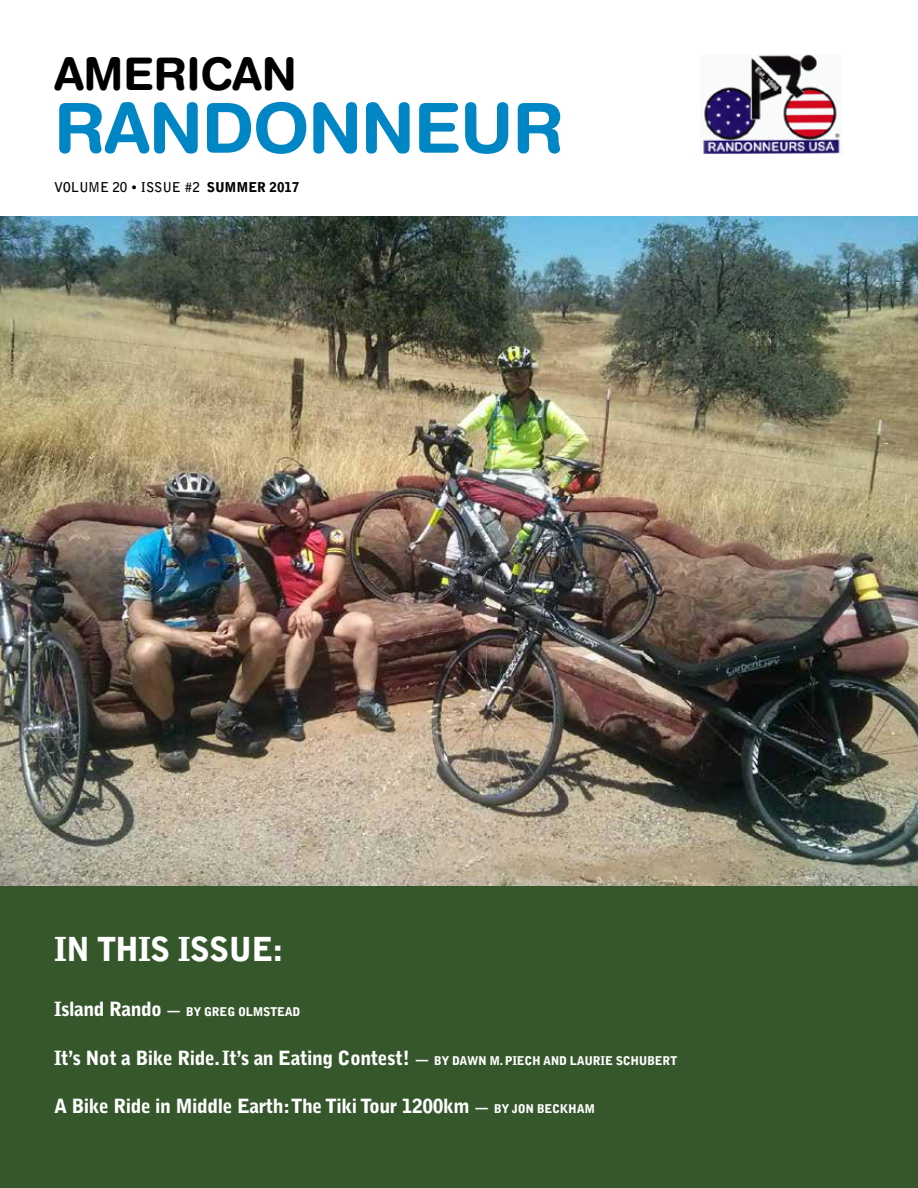
<style>
.page{position:relative;width:918px;height:1188px;background:#fff}
.page>*{position:absolute;margin:0;border:0;box-sizing:border-box;transform-origin:0 0}
.t1{font:700 69px "Helvetica Rounded";letter-spacing:-.015em;color:#0086c5}
.t2{font:700 45px "Helvetica Rounded";letter-spacing:-.01em;color:#000}
.t3{font:900 33px "Bell Gothic BT";letter-spacing:-.025em;color:#fff}
.t4{font:900 19.5px "Bell Gothic";letter-spacing:-.025em;color:#fff}
.t5{font:700 13.5px "Bell Gothic";letter-spacing:-.01em;color:#000}
.t6{font:900 12px "Bell Gothic";letter-spacing:-.025em;color:#fff}
.s1{font-weight:900}
.s2{font-size:19.5px}
.s3{font-size:16.5px}
.s4{font-size:12px}
</style>
<div class="page">
<img style="left:703px;top:54px;width:139px;height:100px">
<div style="left:0;top:886px;width:918px;height:302px;background:#36572c"></div>
<img style="left:0;top:216px;width:918px;height:670px">
<h2 class="t2" style="left:54px;top:46px;width:244px">AMERICAN</h2>
<h1 class="t1" style="left:54px;top:86px;width:511px">RANDONNEUR</h1>
<p class="t5" style="left:54px;top:179px;width:247px">VOLUME 20 • ISSUE #2 <span class="s1">SUMMER 2017</span></p>
<h3 class="t3" style="left:54px;top:928px;width:231px">IN THIS ISSUE:</h3>
<p class="t6" style="left:54px;top:1004px;width:248px"><span class="s2">Island Rando</span> <span class="s3">—</span> BY GREG OLMSTEAD</p>
<p class="t4" style="left:54px;top:1046px;width:625px">It’s Not a Bike Ride. It’s an Eating Contest! <span class="s3">—</span> <span class="s4">BY DAWN M. PIECH AND LAURIE SCHUBERT</span></p>
<p class="t4" style="left:54px;top:1095px;width:543px">A Bike Ride in Middle Earth:The Tiki Tour 1200km <span class="s3">—</span> <span class="s4">BY JON BECKHAM</span></p>
</div>
